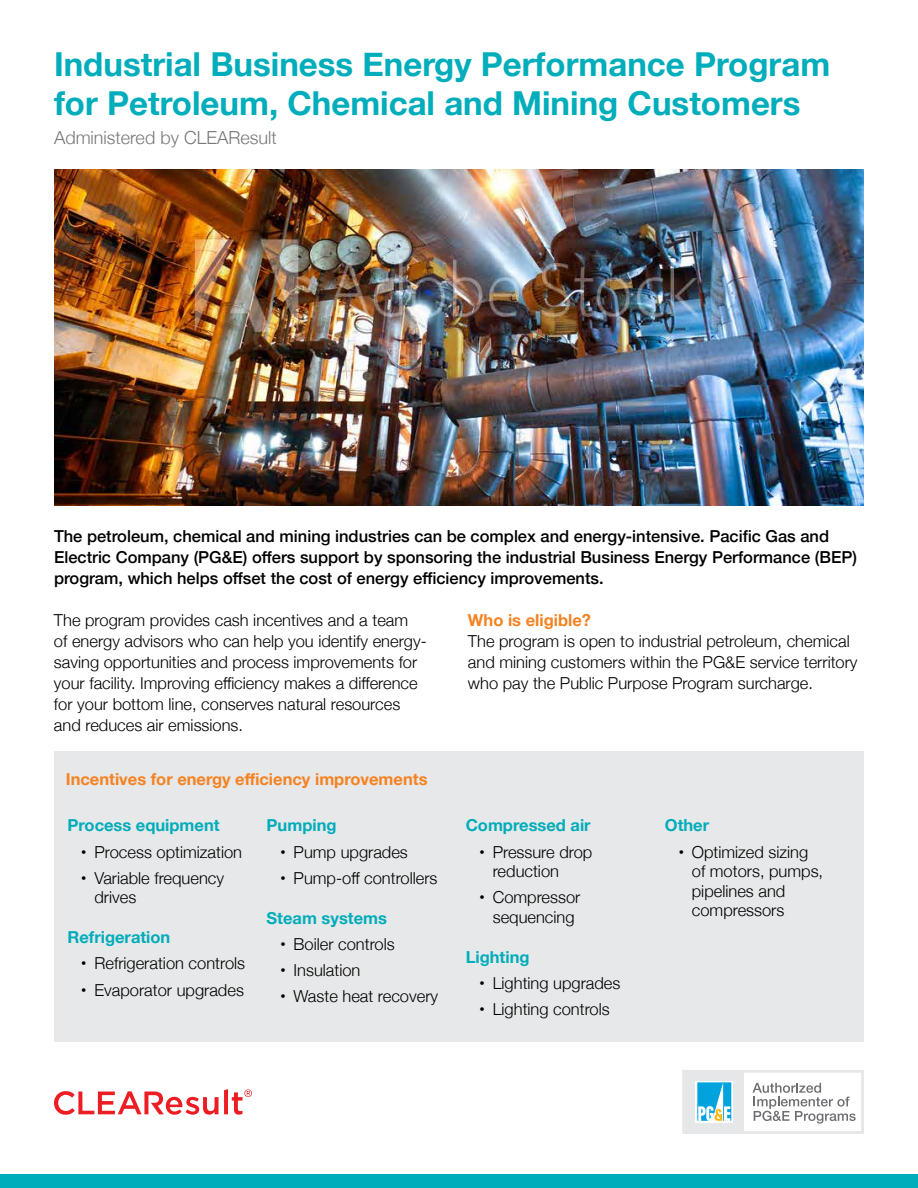
<style>
.page{position:relative;width:918px;height:1188px;background:#fff}
.page>*{position:absolute;margin:0;border:0;box-sizing:border-box;transform-origin:0 0}
.t1{font:700 33px/39.6px "Helvetica Neue";color:#00adbb}
.t2{font:300 18px "Helvetica Neue";color:#77787b}
.t3{font:300 16.5px/21px "Helvetica Neue";color:#000}
.t4{font:500 16.5px/21px "Helvetica Neue";color:#000}
.t5{font:700 16.5px "Helvetica Neue";color:#00adbb}
.t6{font:700 16.5px "Helvetica Neue";color:#f58220}
.s1{font-weight:400}
</style>
<div class="page">
<div style="left:54px;top:752px;width:810px;height:290px;background:#e7e8e9"></div>
<svg style="left:54px;top:1089px;width:198px;height:26px"></svg>
<div style="left:0;top:1174px;width:918px;height:14px;background:#00adbb"></div>
<img style="left:54px;top:169px;width:810px;height:337px">
<div style="left:682px;top:1070px;width:182px;height:64px;border:3px solid #e6e7e8"></div>
<div style="left:684px;top:1071px;width:60px;height:62px;background:#e6e7e8"></div>
<svg style="left:752px;top:1083px;width:104px;height:41px"></svg>
<div style="left:696px;top:1081px;width:37px;height:41px;background:#fff"></div>
<svg style="left:697px;top:1082px;width:35px;height:39px"></svg>
<h1 class="t1" style="left:54px;top:45px;width:778px">Industrial Business Energy Performance Program for Petroleum, Chemical and Mining Customers</h1>
<h2 class="t2" style="left:54px;top:123px;width:224px">Administered by CLEAResult</h2>
<p class="t4" style="left:54px;top:524px;width:805px">The petroleum, chemical and mining industries can be complex and energy-intensive. Pacific Gas and<br>Electric Company (PG&amp;E) offers support by sponsoring the industrial Business Energy Performance (BEP) program, which helps offset the cost of energy efficiency improvements.</p>
<p class="t3" style="left:54px;top:609px;width:374px">The program provides cash incentives and a team<br>of energy advisors who can help you identify energy&shy;saving opportunities and process improvements for your facility. Improving efficiency makes a difference for your bottom line, conserves natural resources and reduces air emissions.</p>
<p class="t6" style="left:66px;top:766px;width:363px">Incentives for energy efficiency improvements</p>
<p class="t5" style="left:67px;top:813px;width:154px">Process equipment</p>
<p class="t3" style="left:81px;top:840px;width:163px"><span class="s1">•</span> Process optimization</p>
<p class="t3" style="left:94px;top:867px;width:131px;line-height:19.5px;text-indent:-13px"><span class="s1">•</span> Variable frequency drives</p>
<p class="t5" style="left:67px;top:924px;width:104px">Refrigeration</p>
<p class="t3" style="left:81px;top:952px;width:166px"><span class="s1">•</span> Refrigeration controls</p>
<p class="t3" style="left:81px;top:978px;width:164px"><span class="s1">•</span> Evaporator upgrades</p>
<p class="t5" style="left:267px;top:813px;width:71px">Pumping</p>
<p class="t3" style="left:280px;top:840px;width:129px"><span class="s1">•</span> Pump upgrades</p>
<p class="t3" style="left:280px;top:866px;width:159px"><span class="s1">•</span> Pump-off controllers</p>
<p class="t5" style="left:267px;top:905px;width:122px">Steam systems</p>
<p class="t3" style="left:280px;top:932px;width:116px"><span class="s1">•</span> Boiler controls</p>
<p class="t3" style="left:280px;top:959px;width:82px"><span class="s1">•</span> Insulation</p>
<p class="t3" style="left:280px;top:985px;width:160px"><span class="s1">•</span> Waste heat recovery</p>
<h2 class="t6" style="left:468px;top:607px;width:125px">Who is eligible?</h2>
<p class="t3" style="left:468px;top:630px;width:391px">The program is open to industrial petroleum, chemical and mining customers within the PG&amp;E service territory who pay the Public Purpose Program surcharge.</p>
<p class="t5" style="left:466px;top:813px;width:126px">Compressed air</p>
<p class="t3" style="left:493px;top:841px;width:101px;line-height:19.5px;text-indent:-13px"><span class="s1">•</span> Pressure drop reduction</p>
<p class="t3" style="left:479px;top:887px;width:103px;line-height:19.5px;text-align:center"><span class="s1">•</span> Compressor sequencing</p>
<p class="t5" style="left:466px;top:944px;width:65px">Lighting</p>
<p class="t3" style="left:479px;top:971px;width:143px"><span class="s1">•</span> Lighting upgrades</p>
<p class="t3" style="left:479px;top:998px;width:132px"><span class="s1">•</span> Lighting controls</p>
<p class="t5" style="left:665px;top:813px;width:46px">Other</p>
<p class="t3" style="left:692px;top:841px;width:133px;line-height:19.5px;text-indent:-13px"><span class="s1">•</span> Optimized sizing of motors, pumps, pipelines and compressors</p>
</div>
